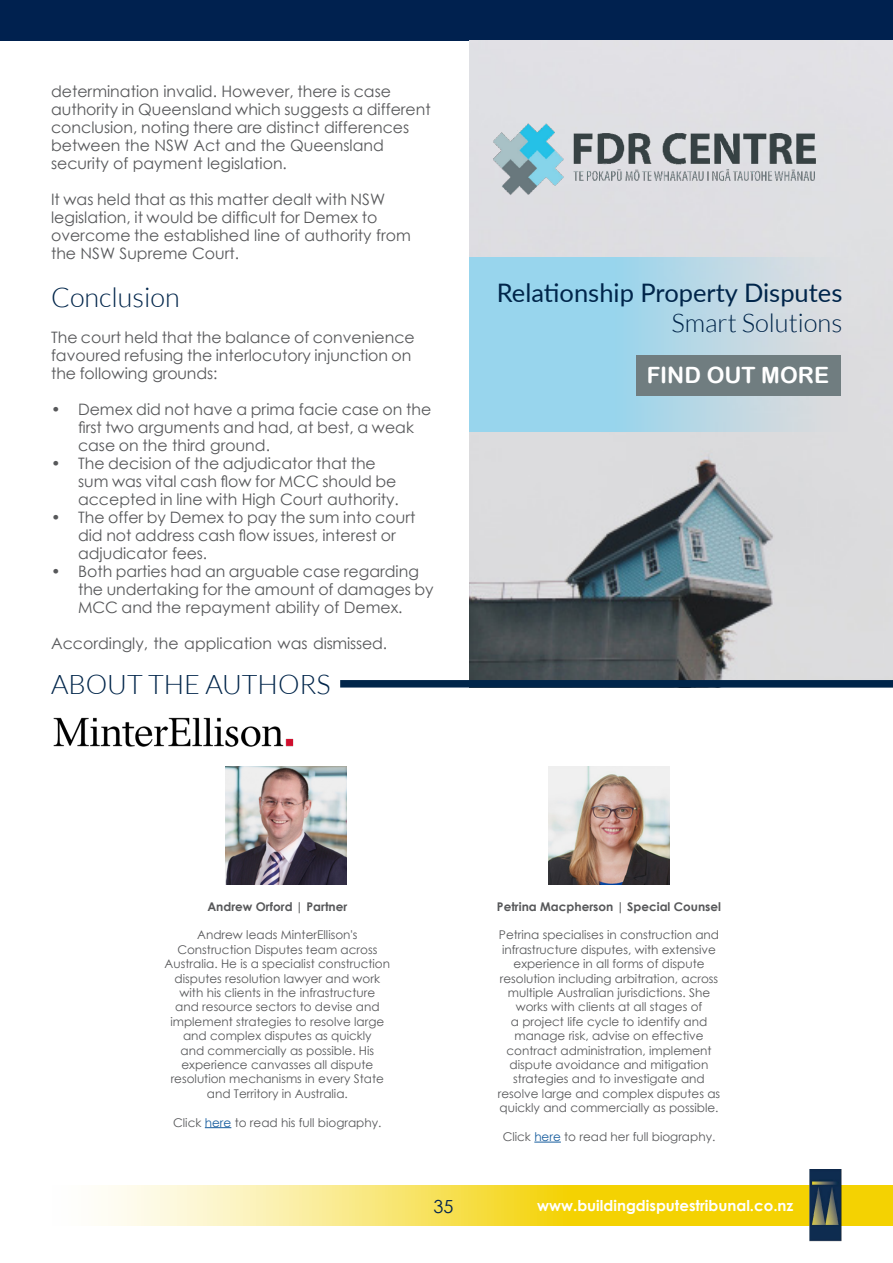
<style>
.page{position:relative;width:893px;height:1263px;background:#fff}
.page>*{position:absolute;margin:0;border:0;box-sizing:border-box;transform-origin:0 0}
.Subtitle{font:300 27px "Lato";color:#00254a}
.BuildLaw_paragraph_t{font:300 27px "Lato";color:#00254a}
.Subtitle-2{font:25.5px "Lato";color:#00254a}
.Subtitle-3{font:300 25.5px "Lato";color:#00254a}
.t1{font:22.5px "Arial Rounded MT Bold";color:#fff}
.t2{font:18px "Century Gothic";color:#00214f}
.BuildLaw_paragraph_t-2{font:15.75px/18px "Century Gothic";color:#57585a}
.t3{font:700 15px "Century Gothic";color:#fff}
.BuildLaw_paragraph_t-3{font:12px/14.4px "Century Gothic";color:#57585a;text-align:center}
.BuildLaw_paragraph_t-4{font:700 12px "Century Gothic";color:#57585a}
.s1{color:#175d9e}
</style>
<div class="page">
<svg style="left:101px;top:1185px;width:792px;height:40px;background:#f7e056"></svg>
<img style="left:810px;top:1169px;width:32px;height:72px">
<div style="left:0;top:0;width:893px;height:40px;background:#00214f"></div>
<img style="left:469px;top:40px;width:424px;height:640px">
<img style="left:469px;top:113px;width:379px;height:91px">
<svg style="left:469px;top:257px;width:379px;height:174px;background:#add6e7"></svg>
<div style="left:637px;top:356px;width:204px;height:40px;background:#707d80"></div>
<div style="left:340px;top:680px;width:553px;height:7px;background:#00254a"></div>
<img style="left:53px;top:717px;width:241px;height:30px">
<img style="left:225px;top:767px;width:121px;height:118px">
<img style="left:549px;top:767px;width:120px;height:118px">
<svg style="left:205px;top:1127px;width:26px;height:1px"></svg>
<svg style="left:534px;top:1142px;width:27px;height:1px"></svg>
<p class="BuildLaw_paragraph_t-2" style="left:51px;top:82px;width:381px">determination invalid. However, there is case authority in Queensland which suggests a different conclusion, noting there are distinct differences between the NSW Act and the Queensland security of payment legislation.</p>
<p class="BuildLaw_paragraph_t-2" style="left:51px;top:190px;width:361px">It was held that as this matter dealt with NSW legislation, it would be difficult for Demex to overcome the established line of authority from the NSW Supreme Court.</p>
<p class="BuildLaw_paragraph_t" style="left:51px;top:283px;width:130px">Conclusion</p>
<p class="BuildLaw_paragraph_t-2" style="left:51px;top:328px;width:365px">The court held that the balance of convenience favoured refusing the interlocutory injunction on the following grounds:</p>
<p class="BuildLaw_paragraph_t-2" style="left:78px;top:400px;width:355px;text-indent:-27px">• Demex did not have a prima facie case on the first two arguments and had, at best, a weak case on the third ground.</p>
<p class="BuildLaw_paragraph_t-2" style="left:78px;top:454px;width:322px;text-indent:-27px">• The decision of the adjudicator that the sum was vital cash flow for MCC should be accepted in line with High Court authority.</p>
<p class="BuildLaw_paragraph_t-2" style="left:78px;top:508px;width:339px;text-indent:-27px">• The offer by Demex to pay the sum into court did not address cash flow issues, interest or adjudicator fees.</p>
<p class="BuildLaw_paragraph_t-2" style="left:78px;top:562px;width:357px;text-indent:-27px">• Both parties had an arguable case regarding the undertaking for the amount of damages by<br>MCC and the repayment ability of Demex.</p>
<p class="BuildLaw_paragraph_t-2" style="left:51px;top:634px;width:338px">Accordingly, the application was dismissed.</p>
<p class="Subtitle" style="left:51px;top:669px;width:281px">ABOUT THE AUTHORS</p>
<p class="Subtitle-2" style="left:497px;top:274px;width:347px">Relationship Property Disputes</p>
<p class="Subtitle-3" style="left:672px;top:309px;width:172px">Smart Solutions</p>
<p class="t1" style="left:647px;top:362px;width:184px">FIND OUT MORE</p>
<p class="BuildLaw_paragraph_t-4" style="left:207px;top:897px;width:141px">Andrew Orford | Partner</p>
<p class="BuildLaw_paragraph_t-3" style="left:165px;top:927px;width:227px">Andrew leads MinterEllison's Construction Disputes team across Australia. He is a specialist construction disputes resolution lawyer and work with his clients in the infrastructure<br>and resource sectors to devise and implement strategies to resolve large and complex disputes as quickly<br>and commercially as possible. His experience canvasses all dispute resolution mechanisms in every State and Territory in Australia.</p>
<p class="BuildLaw_paragraph_t-3" style="left:173px;top:1115px;width:210px">Click <span class="s1">here</span> to read his full biography.</p>
<p class="BuildLaw_paragraph_t-4" style="left:497px;top:897px;width:226px">Petrina Macpherson | Special Counsel</p>
<p class="BuildLaw_paragraph_t-3" style="left:498px;top:927px;width:224px">Petrina specialises in construction and infrastructure disputes, with extensive experience in all forms of dispute resolution including arbitration, across multiple Australian jurisdictions. She works with clients at all stages of<br>a project life cycle to identify and manage risk, advise on effective contract administration, implement dispute avoidance and mitigation strategies and to investigate and resolve large and complex disputes as quickly and commercially as possible.</p>
<p class="BuildLaw_paragraph_t-3" style="left:503px;top:1129px;width:214px">Click <span class="s1">here</span> to read her full biography.</p>
<p class="t2" style="left:433px;top:1194px;width:21px">35</p>
<p class="t3" style="left:537px;top:1194px;width:258px">www.buildingdisputestribunal.co.nz</p>
</div>
